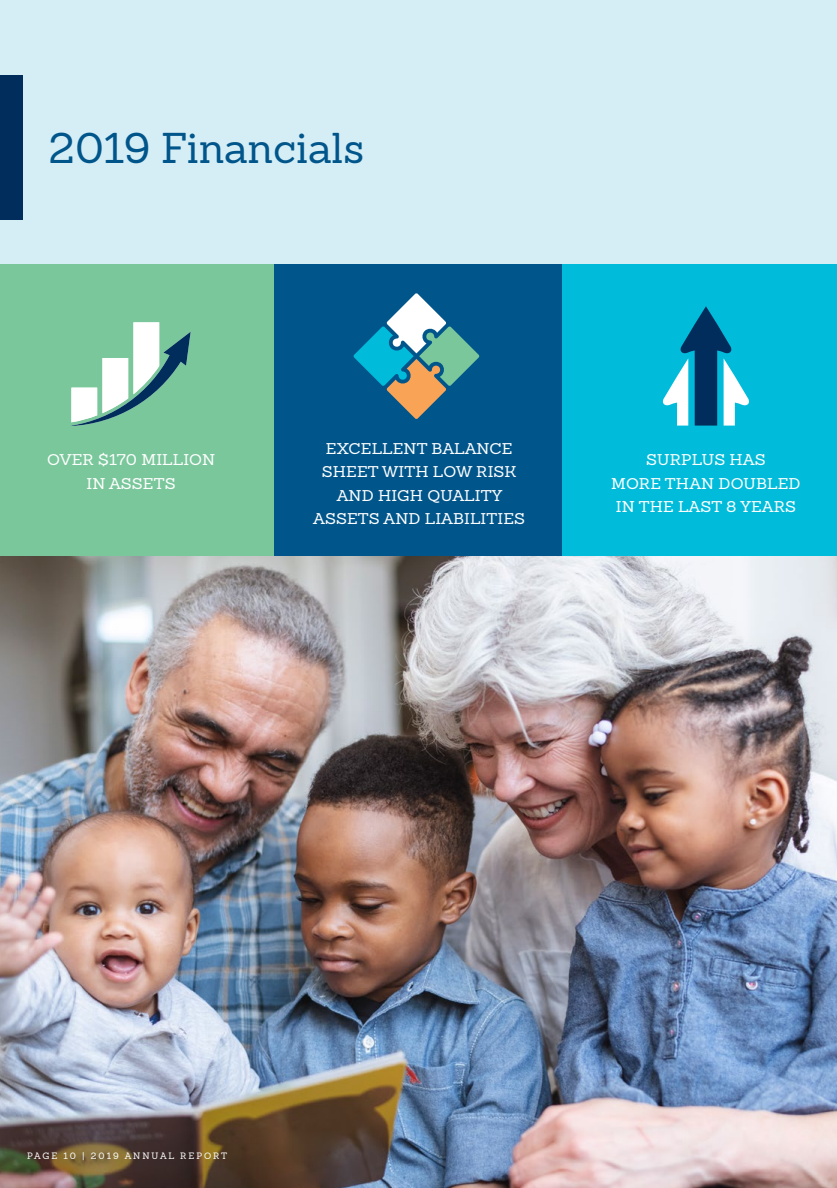
<style>
.page{position:relative;width:837px;height:1188px;background:#fff}
.page>*{position:absolute;margin:0;border:0;box-sizing:border-box;transform-origin:0 0}
.t1{font:42px "Sanchez";color:#00558b}
.t2{font:15.15px/23.4px "Sanchez";letter-spacing:.01em;color:#fff;text-align:center;scale:1.07 1}
.t3{font:9px "Sanchez";letter-spacing:.22em;color:#fff}
</style>
<div class="page">
<div style="left:0;top:0;width:837px;height:278px;background:#d5eef5"></div>
<div style="left:0;top:75px;width:23px;height:144px;background:#002d5b"></div>
<img style="left:0;top:556px;width:837px;height:632px">
<div style="left:0;top:264px;width:274px;height:292px;background:#7ac79b"></div>
<div style="left:274px;top:264px;width:289px;height:292px;background:#00558b"></div>
<div style="left:562px;top:264px;width:275px;height:292px;background:#00bcda"></div>
<svg style="left:71px;top:322px;width:120px;height:104px"></svg>
<svg style="left:353px;top:293px;width:126px;height:126px"></svg>
<svg style="left:662px;top:306px;width:87px;height:120px"></svg>
<h2 class="t1" style="left:49px;top:121px;width:317px">2019 Financials</h2>
<p class="t2" style="left:47px;top:448px;width:158px">OVER $170 MILLION<br>IN ASSETS</p>
<p class="t2" style="left:313px;top:437px;width:200px">EXCELLENT BALANCE<br>SHEET WITH LOW RISK<br>AND HIGH QUALITY<br>ASSETS AND LIABILITIES</p>
<p class="t2" style="left:611px;top:448px;width:178px">SURPLUS HAS<br>MORE THAN DOUBLED<br>IN THE LAST 8 YEARS</p>
<p class="t3" style="left:27px;top:1150px;width:202px">PAGE 10 | 2019 ANNUAL REPORT</p>
</div>
